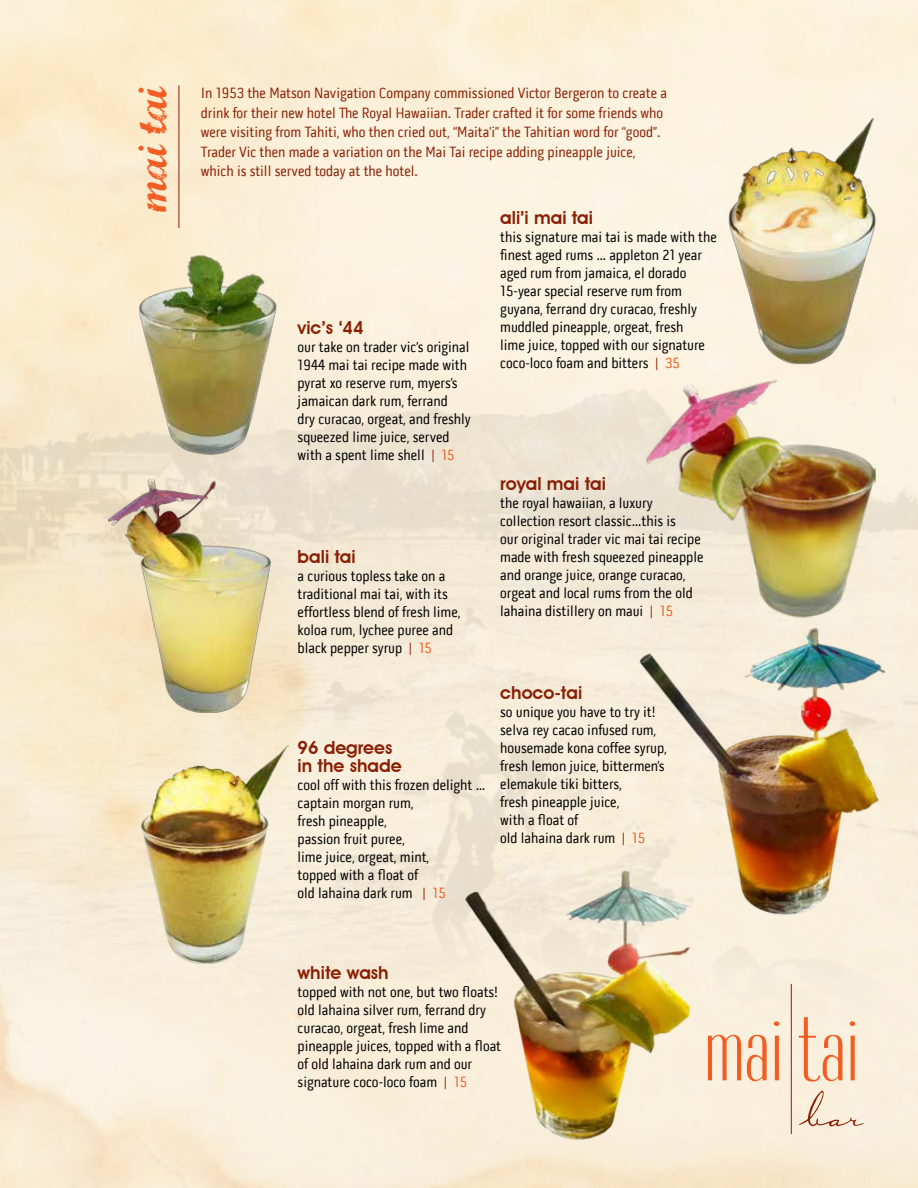
<style>
.page{position:relative;width:918px;height:1188px;background:#fff}
.page>*{position:absolute;margin:0;border:0;box-sizing:border-box;transform-origin:0 0}
.t1{font:45px "Marcelle Script";color:#f15d22}
.t2{font:600 18px/18px "Avant Garde IT Cby BT";color:#8a1f03}
.t3{font:15px/18px "Pill Gothic 300 mg";color:#000}
.t4{font:15px/19.5px "Pill Gothic 300 mg";color:#8a1f03}
.s1{color:#8a1f03}
.s2{color:#f15d22}
</style>
<div class="page">
<img style="left:0;top:0;width:918px;height:1188px">
<img style="left:0;top:321px;width:918px;height:760px">
<img style="left:96px;top:215px;width:223px;height:296px">
<img style="left:685px;top:80px;width:233px;height:320px">
<img style="left:109px;top:480px;width:161px;height:232px">
<img style="left:141px;top:745px;width:147px;height:219px">
<img style="left:645px;top:379px;width:232px;height:238px">
<img style="left:626px;top:617px;width:267px;height:306px">
<img style="left:461px;top:866px;width:246px;height:287px">
<hr style="left:179px;top:85px;width:1px;height:143px;background:#8a1f03">
<svg style="left:708px;top:1035px;width:33px;height:45px"></svg>
<svg style="left:747px;top:1035px;width:20px;height:46px"></svg>
<svg style="left:774px;top:1021px;width:5px;height:59px"></svg>
<svg style="left:799px;top:1017px;width:43px;height:65px;background:#f7ccb0"></svg>
<svg style="left:850px;top:1021px;width:5px;height:59px"></svg>
<svg style="left:798px;top:1090px;width:66px;height:37px;background:#efdcc8"></svg>
<hr style="left:791px;top:984px;width:1px;height:150px;background:#8a1f03">
<h1 class="t1" style="left:119px;top:212px;width:127px;rotate:-90deg">mai tai</h1>
<p class="t4" style="left:201px;top:83px;width:468px">In 1953 the Matson Navigation Company commissioned Victor Bergeron to create a drink for their new hotel The Royal Hawaiian. Trader crafted it for some friends who were visiting from Tahiti, who then cried out, “Maita’i” the Tahitian word for “good”.<br>Trader Vic then made a variation on the Mai Tai recipe adding pineapple juice, which is still served today at the hotel.</p>
<p class="t2" style="left:298px;top:318px;width:67px">vic’s ‘44</p>
<p class="t3" style="left:298px;top:338px;width:175px">our take on trader vic’s original<br>1944 mai tai recipe made with pyrat xo reserve rum, myers’s jamaican dark rum, ferrand<br>dry curacao, orgeat, and freshly squeezed lime juice, served with a spent lime shell <span class="s1">|</span> <span class="s2">15</span></p>
<p class="t2" style="left:298px;top:547px;width:60px">bali tai</p>
<p class="t3" style="left:298px;top:567px;width:165px">a curious topless take on a traditional mai tai, with its effortless blend of fresh lime, koloa rum, lychee puree and black pepper syrup <span class="s1">|</span> <span class="s2">15</span></p>
<p class="t2" style="left:298px;top:739px;width:106px">96 degrees in the shade</p>
<p class="t3" style="left:298px;top:776px;width:189px">cool off with this frozen delight … captain morgan rum,<br>fresh pineapple,<br>passion fruit puree,<br>lime juice, orgeat, mint,<br>topped with a float of<br>old lahaina dark rum <span class="s1">|</span> <span class="s2">15</span></p>
<p class="t2" style="left:500px;top:209px;width:94px">ali’i mai tai</p>
<p class="t3" style="left:500px;top:228px;width:218px">this signature mai tai is made with the finest aged rums … appleton 21 year aged rum from jamaica, el dorado 15-year special reserve rum from guyana, ferrand dry curacao, freshly muddled pineapple, orgeat, fresh<br>lime juice, topped with our signature coco-loco foam and bitters <span class="s1">|</span> <span class="s2">35</span></p>
<p class="t2" style="left:500px;top:475px;width:107px">royal mai tai</p>
<p class="t3" style="left:500px;top:494px;width:205px">the royal hawaiian, a luxury collection resort classic…this is<br>our original trader vic mai tai recipe made with fresh squeezed pineapple and orange juice, orange curacao, orgeat and local rums from the old lahaina distillery on maui <span class="s1">|</span> <span class="s2">15</span></p>
<p class="t2" style="left:500px;top:683px;width:83px">choco-tai</p>
<p class="t3" style="left:500px;top:703px;width:168px">so unique you have to try it! selva rey cacao infused rum, housemade kona coffee syrup, fresh lemon juice, bittermen’s elemakule tiki bitters,<br>fresh pineapple juice,<br>with a float of<br>old lahaina dark rum <span class="s1">|</span> <span class="s2">15</span></p>
<p class="t2" style="left:298px;top:963px;width:93px">white wash</p>
<p class="t3" style="left:298px;top:983px;width:205px">topped with not one, but two floats! old lahaina silver rum, ferrand dry curacao, orgeat, fresh lime and pineapple juices, topped with a float of old lahaina dark rum and our signature coco-loco foam <span class="s1">|</span> <span class="s2">15</span></p>
</div>
